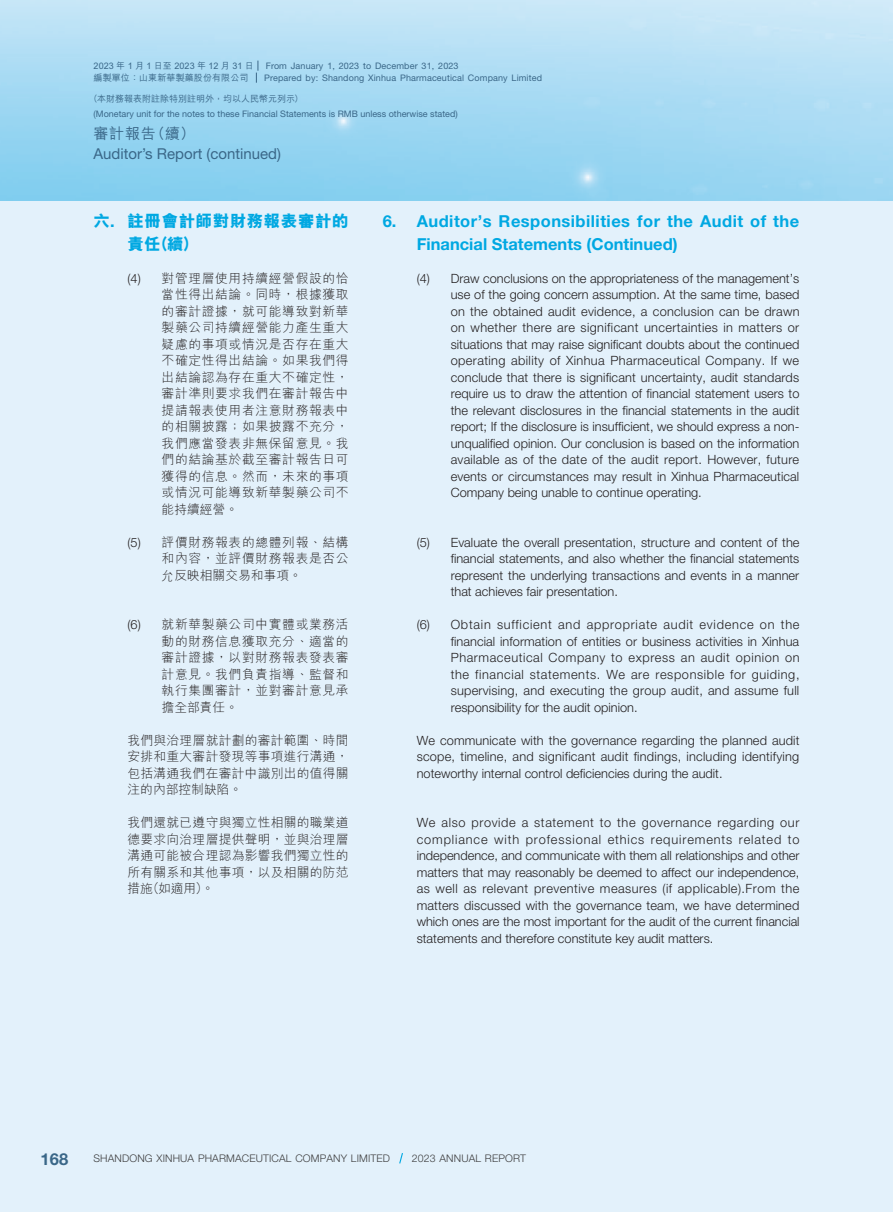
<style>
.page{position:relative;width:893px;height:1212px;background:#fff}
.page>*{position:absolute;margin:0;border:0;box-sizing:border-box;transform-origin:0 0}
.t1{font:700 16.5px/22.5px "Helvetica Neue LT Std";letter-spacing:.03em;color:#00a8e2}
.t2{font:800 16.5px/22.5px "M Hei HK";letter-spacing:.035em;color:#00a8e2}
.t3{font:700 16.5px "Helvetica Neue LT Std";color:#3a6788}
.t4{font:15px "Helvetica Neue LT Std";color:#3a6788}
.t5{font:500 15px "M Hei HK";color:#3a6788}
.t6{font:300 12.75px/16.5px "Helvetica Neue LT Std";color:#231f20;text-align:justify}
.t7{font:300 12.75px/16.5px "M Hei HK";letter-spacing:.02em;color:#231f20;text-align:justify}
.t8{font:300 10.5px "Helvetica Neue LT Std";letter-spacing:.015em;color:#3e3e3f}
.t9{font:9px "Helvetica Neue LT Std";letter-spacing:.015em;color:#3a6788}
.t10{font:500 9px "M Hei HK";letter-spacing:.015em;color:#3a6788}
.t11{font:500 9px "M Hei HK";letter-spacing:.265em;color:#3a6788}
.s1{font-family:"Helvetica Neue LT Std";font-weight:700}
.s2{font-family:"Helvetica Neue LT Std"}
</style>
<div class="page">
<div style="left:0;top:201px;width:893px;height:1011px;background:#e3f1fb"></div>
<svg style="left:256px;top:61px;width:3px;height:22px"></svg>
<svg style="left:399px;top:1153px;width:4px;height:11px"></svg>
<p class="t11" style="left:94px;top:59px;width:162px">2023年1月1日至2023年12月31日</p>
<p class="t9" style="left:266px;top:60px;width:194px">From January 1, 2023 to December 31, 2023</p>
<p class="t10" style="left:94px;top:71px;width:157px">編製單位：山東新華製藥股份有限公司</p>
<p class="t9" style="left:264px;top:72px;width:279px">Prepared by: Shandong Xinhua Pharmaceutical Company Limited</p>
<p class="t10" style="left:89px;top:92px;width:216px">（本財務報表附註除特別註明外，均以人民幣元列示）</p>
<p class="t9" style="left:94px;top:109px;width:366px">(Monetary unit for the notes to these Financial Statements is RMB unless otherwise stated)</p>
<p class="t5" style="left:94px;top:123px;width:103px">審計報告（續）</p>
<p class="t4" style="left:94px;top:145px;width:189px">Auditor’s Report (continued)</p>
<p class="t2" style="left:128px;top:210px;width:223px;text-indent:-34px">六<span class="s1">.</span> 註冊會計師對財務報表審計的責任（續）</p>
<p class="t7" style="left:162px;top:270px;width:189px;text-indent:-34px"><span class="s2">(4)</span> 對管理層使用持續經營假設的恰當性得出結論。同時，根據獲取的審計證據，就可能導致對新華製藥公司持續經營能力產生重大疑慮的事項或情況是否存在重大不確定性得出結論。如果我們得出結論認為存在重大不確定性，審計準則要求我們在審計報告中提請報表使用者注意財務報表中的相關披露；如果披露不充分，我們應當發表非無保留意見。我們的結論基於截至審計報告日可獲得的信息。然而，未來的事項或情況可能導致新華製藥公司不能持續經營。</p>
<p class="t7" style="left:162px;top:534px;width:189px;text-indent:-34px"><span class="s2">(5)</span> 評價財務報表的總體列報、結構和內容，並評價財務報表是否公允反映相關交易和事項。</p>
<p class="t7" style="left:162px;top:616px;width:189px;text-indent:-34px"><span class="s2">(6)</span> 就新華製藥公司中實體或業務活動的財務信息獲取充分、適當的審計證據，以對財務報表發表審計意見。我們負責指導、監督和執行集團審計，並對審計意見承擔全部責任。</p>
<p class="t7" style="left:128px;top:732px;width:223px">我們與治理層就計劃的審計範圍、時間安排和重大審計發現等事項進行溝通，包括溝通我們在審計中識別出的值得關注的內部控制缺陷。</p>
<p class="t7" style="left:128px;top:814px;width:223px">我們還就已遵守與獨立性相關的職業道德要求向治理層提供聲明，並與治理層溝通可能被合理認為影響我們獨立性的所有關系和其他事項，以及相關的防范措施（如適用）。</p>
<p class="t1" style="left:417px;top:210px;width:384px;text-indent:-34px">6. Auditor’s Responsibilities for the Audit of the<br>Financial Statements (Continued)</p>
<p class="t6" style="left:451px;top:270px;width:350px;text-indent:-34px">(4) Draw conclusions on the appropriateness of the management’s use of the going concern assumption. At the same time, based on the obtained audit evidence, a conclusion can be drawn on whether there are significant uncertainties in matters or situations that may raise significant doubts about the continued operating ability of Xinhua Pharmaceutical Company. If we conclude that there is significant uncertainty, audit standards require us to draw the attention of financial statement users to the relevant disclosures in the financial statements in the audit report; If the disclosure is insufficient, we should express a non&shy;unqualified opinion. Our conclusion is based on the information available as of the date of the audit report. However, future events or circumstances may result in Xinhua Pharmaceutical Company being unable to continue operating.</p>
<p class="t6" style="left:451px;top:534px;width:350px;text-indent:-34px">(5) Evaluate the overall presentation, structure and content of the financial statements, and also whether the financial statements represent the underlying transactions and events in a manner that achieves fair presentation.</p>
<p class="t6" style="left:451px;top:616px;width:350px;text-indent:-34px">(6) Obtain sufficient and appropriate audit evidence on the financial information of entities or business activities in Xinhua Pharmaceutical Company to express an audit opinion on the financial statements. We are responsible for guiding, supervising, and executing the group audit, and assume full responsibility for the audit opinion.</p>
<p class="t6" style="left:417px;top:732px;width:384px">We communicate with the governance regarding the planned audit scope, timeline, and significant audit findings, including identifying noteworthy internal control deficiencies during the audit.</p>
<p class="t6" style="left:417px;top:814px;width:384px">We also provide a statement to the governance regarding our compliance with professional ethics requirements related to independence, and communicate with them all relationships and other matters that may reasonably be deemed to affect our independence, as well as relevant preventive measures (if applicable).From the matters discussed with the governance team, we have determined which ones are the most important for the audit of the current financial statements and therefore constitute key audit matters.</p>
<p class="t3" style="left:40px;top:1149px;width:29px">168</p>
<p class="t8" style="left:94px;top:1152px;width:298px">SHANDONG XINHUA PHARMACEUTICAL COMPANY LIMITED</p>
<p class="t8" style="left:412px;top:1152px;width:116px">2023 ANNUAL REPORT</p>
</div>
